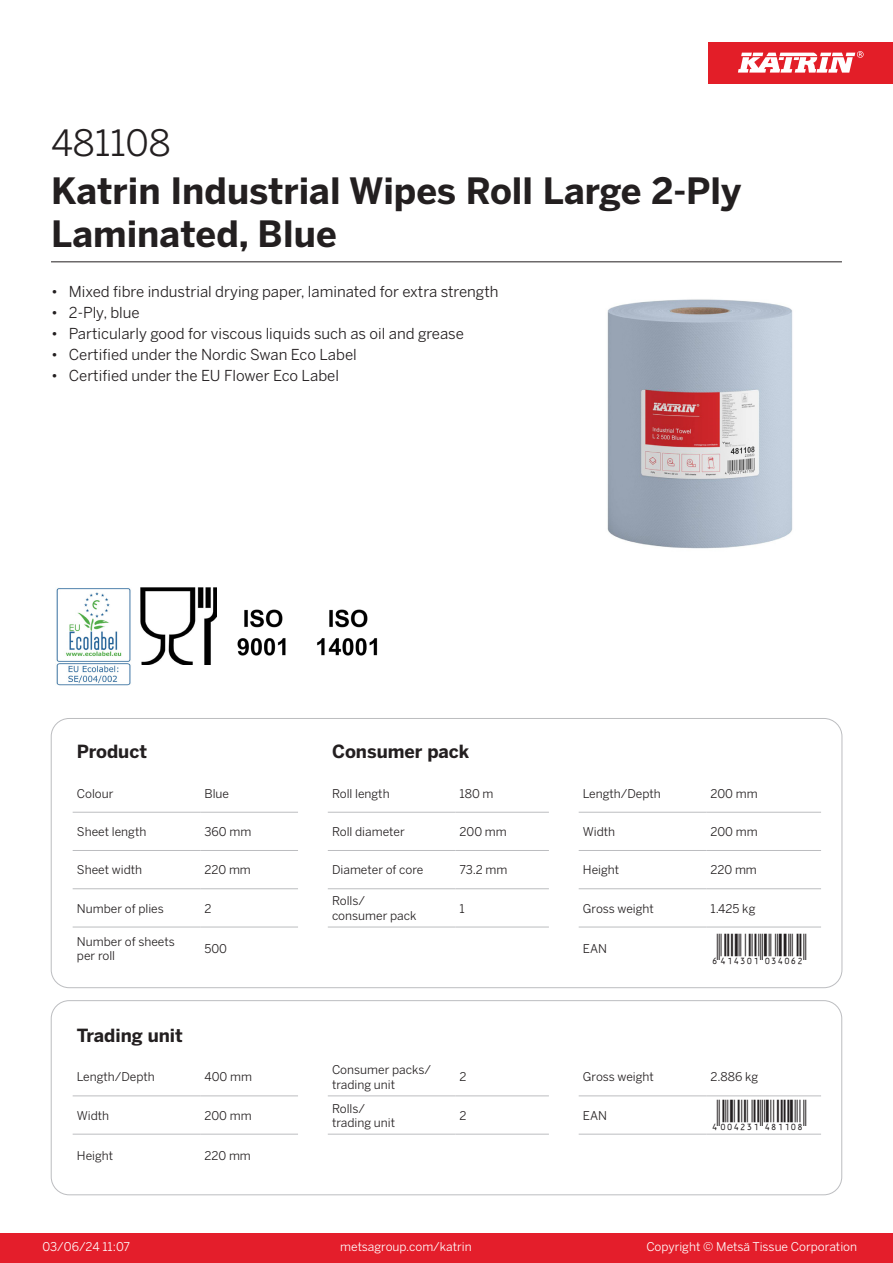
<style>
.page{position:relative;width:893px;height:1263px;background:#fff}
.page>*{position:absolute;margin:0;border:0;box-sizing:border-box;transform-origin:0 0}
.Product_Name{font:700 36px/43.2px "Benton Sans";color:#231f20}
.External_material_co{font:36px "Benton Sans";color:#231f20}
.T_EAN{font:30px "Viisas EAN Matala";color:#231f20}
.T_TableHeader{font:700 18px "Benton Sans";color:#231f20}
.MarketingBullets{font:15px "Benton Sans";color:#231f20}
.T_TableBody{font:12px/14.4px "Benton Sans";color:#231f20}
.t1{font:12px "Benton Sans";color:#fff}
</style>
<div class="page">
<div style="left:0;top:1233px;width:893px;height:30px;background:#e41e2b"></div>
<div style="left:708px;top:43px;width:185px;height:41px;background:#e31e28"></div>
<svg style="left:738px;top:51px;width:126px;height:22px"></svg>
<hr style="left:73px;top:812px;width:127px;height:1px;background:#bcbdc0">
<hr style="left:200px;top:812px;width:98px;height:1px;background:#bcbdc0">
<hr style="left:328px;top:812px;width:127px;height:1px;background:#bcbdc0">
<hr style="left:455px;top:812px;width:94px;height:1px;background:#bcbdc0">
<hr style="left:579px;top:812px;width:127px;height:1px;background:#bcbdc0">
<hr style="left:706px;top:812px;width:115px;height:1px;background:#bcbdc0">
<hr style="left:73px;top:850px;width:127px;height:1px;background:#bcbdc0">
<hr style="left:200px;top:850px;width:98px;height:1px;background:#bcbdc0">
<hr style="left:328px;top:850px;width:127px;height:1px;background:#bcbdc0">
<hr style="left:455px;top:850px;width:94px;height:1px;background:#bcbdc0">
<hr style="left:579px;top:850px;width:127px;height:1px;background:#bcbdc0">
<hr style="left:706px;top:850px;width:115px;height:1px;background:#bcbdc0">
<hr style="left:73px;top:888px;width:127px;height:1px;background:#bcbdc0">
<hr style="left:200px;top:888px;width:98px;height:1px;background:#bcbdc0">
<hr style="left:328px;top:888px;width:127px;height:1px;background:#bcbdc0">
<hr style="left:455px;top:888px;width:94px;height:1px;background:#bcbdc0">
<hr style="left:579px;top:888px;width:127px;height:1px;background:#bcbdc0">
<hr style="left:706px;top:888px;width:115px;height:1px;background:#bcbdc0">
<hr style="left:73px;top:927px;width:127px;height:1px;background:#bcbdc0">
<hr style="left:200px;top:927px;width:98px;height:1px;background:#bcbdc0">
<hr style="left:328px;top:927px;width:127px;height:1px;background:#bcbdc0">
<hr style="left:455px;top:927px;width:94px;height:1px;background:#bcbdc0">
<hr style="left:579px;top:927px;width:127px;height:1px;background:#bcbdc0">
<hr style="left:706px;top:927px;width:115px;height:1px;background:#bcbdc0">
<hr style="left:73px;top:1095px;width:127px;height:1px;background:#bcbdc0">
<hr style="left:200px;top:1095px;width:98px;height:1px;background:#bcbdc0">
<hr style="left:328px;top:1095px;width:127px;height:1px;background:#bcbdc0">
<hr style="left:455px;top:1095px;width:94px;height:1px;background:#bcbdc0">
<hr style="left:579px;top:1095px;width:127px;height:1px;background:#bcbdc0">
<hr style="left:706px;top:1095px;width:115px;height:1px;background:#bcbdc0">
<hr style="left:73px;top:1134px;width:127px;height:1px;background:#bcbdc0">
<hr style="left:200px;top:1134px;width:98px;height:1px;background:#bcbdc0">
<hr style="left:328px;top:1134px;width:127px;height:1px;background:#bcbdc0">
<hr style="left:455px;top:1134px;width:94px;height:1px;background:#bcbdc0">
<hr style="left:579px;top:1134px;width:127px;height:1px;background:#bcbdc0">
<hr style="left:706px;top:1134px;width:115px;height:1px;background:#bcbdc0">
<div style="left:51px;top:1000px;width:791px;height:195px;border:1px solid #bcbdc0;border-radius:18px"></div>
<img style="left:607px;top:299px;width:186px;height:250px">
<img style="left:56px;top:588px;width:75px;height:98px">
<img style="left:140px;top:587px;width:77px;height:77px">
<img style="left:237px;top:609px;width:49px;height:47px">
<img style="left:317px;top:609px;width:61px;height:47px">
<hr style="left:51px;top:261px;width:791px;height:1px;background:#231f20">
<p class="External_material_co" style="left:51px;top:121px;width:121px">481108</p>
<p class="Product_Name" style="left:51px;top:170px;width:692px">Katrin Industrial Wipes Roll Large 2-Ply<br>Laminated, Blue</p>
<p class="MarketingBullets" style="left:51px;top:282px;width:449px">• Mixed fibre industrial drying paper, laminated for extra strength</p>
<p class="MarketingBullets" style="left:51px;top:303px;width:90px">• 2-Ply, blue</p>
<p class="MarketingBullets" style="left:51px;top:324px;width:414px">• Particularly good for viscous liquids such as oil and grease</p>
<p class="MarketingBullets" style="left:51px;top:345px;width:307px">• Certified under the Nordic Swan Eco Label</p>
<p class="MarketingBullets" style="left:51px;top:366px;width:289px">• Certified under the EU Flower Eco Label</p>
<p class="T_TableHeader" style="left:77px;top:740px;width:72px">Product</p>
<p class="T_TableHeader" style="left:332px;top:740px;width:139px">Consumer pack</p>
<p class="T_TableBody" style="left:77px;top:786px;width:38px">Colour</p>
<p class="T_TableBody" style="left:204px;top:786px;width:26px">Blue</p>
<p class="T_TableBody" style="left:332px;top:786px;width:59px">Roll length</p>
<p class="T_TableBody" style="left:460px;top:786px;width:35px">180 m</p>
<p class="T_TableBody" style="left:583px;top:786px;width:79px">Length/Depth</p>
<p class="T_TableBody" style="left:710px;top:786px;width:49px">200 mm</p>
<p class="T_TableBody" style="left:77px;top:824px;width:71px">Sheet length</p>
<p class="T_TableBody" style="left:204px;top:824px;width:48px">360 mm</p>
<p class="T_TableBody" style="left:332px;top:824px;width:74px">Roll diameter</p>
<p class="T_TableBody" style="left:460px;top:824px;width:49px">200 mm</p>
<p class="T_TableBody" style="left:583px;top:824px;width:34px">Width</p>
<p class="T_TableBody" style="left:710px;top:824px;width:49px">200 mm</p>
<p class="T_TableBody" style="left:77px;top:863px;width:67px">Sheet width</p>
<p class="T_TableBody" style="left:204px;top:863px;width:48px">220 mm</p>
<p class="T_TableBody" style="left:332px;top:863px;width:93px">Diameter of core</p>
<p class="T_TableBody" style="left:460px;top:863px;width:49px">73.2 mm</p>
<p class="T_TableBody" style="left:583px;top:863px;width:38px">Height</p>
<p class="T_TableBody" style="left:710px;top:863px;width:48px">220 mm</p>
<p class="T_TableBody" style="left:77px;top:901px;width:88px">Number of plies</p>
<p class="T_TableBody" style="left:204px;top:901px;width:9px">2</p>
<p class="T_TableBody" style="left:332px;top:894px;width:35px">Rolls/</p>
<p class="T_TableBody" style="left:332px;top:908px;width:86px">consumer pack</p>
<p class="T_TableBody" style="left:460px;top:901px;width:7px">1</p>
<p class="T_TableBody" style="left:583px;top:901px;width:72px">Gross weight</p>
<p class="T_TableBody" style="left:710px;top:901px;width:46px">1.425 kg</p>
<p class="T_TableBody" style="left:77px;top:934px;width:99px">Number of sheets per roll</p>
<p class="T_TableBody" style="left:204px;top:941px;width:24px">500</p>
<p class="T_TableBody" style="left:583px;top:941px;width:26px">EAN</p>
<p class="T_EAN" style="left:710px;top:933px;width:97px">*6414301034062*</p>
<p class="T_TableHeader" style="left:77px;top:1024px;width:108px">Trading unit</p>
<p class="T_TableBody" style="left:77px;top:1070px;width:79px">Length/Depth</p>
<p class="T_TableBody" style="left:204px;top:1070px;width:49px">400 mm</p>
<p class="T_TableBody" style="left:332px;top:1063px;width:100px">Consumer packs/ trading unit</p>
<p class="T_TableBody" style="left:460px;top:1070px;width:9px">2</p>
<p class="T_TableBody" style="left:583px;top:1070px;width:72px">Gross weight</p>
<p class="T_TableBody" style="left:710px;top:1070px;width:49px">2.886 kg</p>
<p class="T_TableBody" style="left:77px;top:1108px;width:34px">Width</p>
<p class="T_TableBody" style="left:204px;top:1108px;width:49px">200 mm</p>
<p class="T_TableBody" style="left:460px;top:1108px;width:9px">2</p>
<p class="T_TableBody" style="left:583px;top:1108px;width:26px">EAN</p>
<p class="T_EAN" style="left:710px;top:1099px;width:97px">*4004231481108*</p>
<p class="T_TableBody" style="left:332px;top:1101px;width:35px">Rolls/</p>
<p class="T_TableBody" style="left:332px;top:1115px;width:65px">trading unit</p>
<p class="T_TableBody" style="left:77px;top:1148px;width:38px">Height</p>
<p class="T_TableBody" style="left:204px;top:1148px;width:48px">220 mm</p>
<p class="t1" style="left:43px;top:1239px;width:89px">03/06/24 11:07</p>
<p class="t1" style="left:340px;top:1239px;width:133px">metsagroup.com/katrin</p>
<p class="t1" style="left:646px;top:1239px;width:212px">Copyright © Metsä Tissue Corporation</p>
</div>
